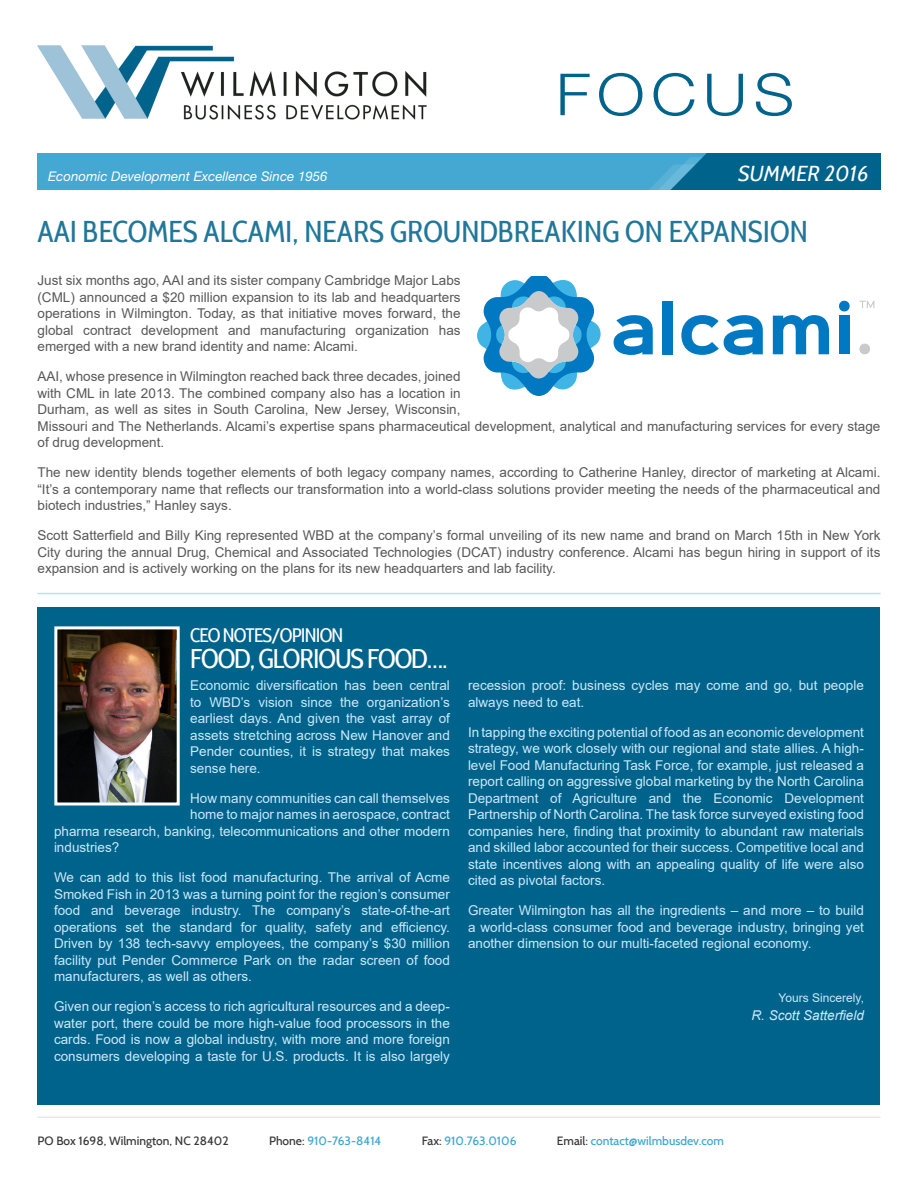
<style>
.page{position:relative;width:918px;height:1188px;background:#fff}
.page>*{position:absolute;margin:0;border:0;box-sizing:border-box;transform-origin:0 0}
.t1{font:300 58.05px "Helvetica Neue";letter-spacing:.1em;color:#00638c;scale:1.11 1}
.t2{font:30px "Cabin Condensed";color:#217799}
.t3{font:27px "Cabin Condensed";letter-spacing:-.04em;color:#fff}
.t4{font:italic 21.6px "Cabin";color:#fff}
.t5{font:19.5px "Cabin Condensed";letter-spacing:-.04em;color:#fff}
.t6{font:13.5px/16.5px "Arial";color:#cce9fa;text-align:justify}
.t7{font:13.5px/16.5px "Arial";color:#585858;text-align:justify}
.t8{font:italic 13.5px "Arial";color:#cce9fa}
.t9{font:italic 13.35px "Helvetica Neue";color:#fff}
.t10{font:500 12px "Cabin";color:#40a7d2}
.t11{font:500 12px "Cabin";color:#3a3a3a}
.t12{font:12px "Arial";color:#cce9fa}
.s1{color:#3a3a3a}
</style>
<div class="page">
<img style="left:38px;top:45px;width:389px;height:75px">
<img style="left:38px;top:153px;width:842px;height:37px">
<hr style="left:38px;top:1117px;width:842px;height:1px;background:#e1e1e1">
<div style="left:38px;top:608px;width:842px;height:497px;background:#00638c"></div>
<hr style="left:38px;top:593px;width:842px;height:1px;background:#b3e3fe">
<img style="left:58px;top:630px;width:118px;height:172px">
<div style="left:54px;top:626px;width:126px;height:180px;border:3px solid #fff"></div>
<div style="left:859px;top:344px;width:11px;height:10px;background:#c9cacc;border-radius:50%"></div>
<svg style="left:614px;top:315px;width:39px;height:40px"></svg>
<div style="left:663px;top:301px;width:10px;height:53px;background:#0079c2"></div>
<svg style="left:681px;top:315px;width:82px;height:40px"></svg>
<svg style="left:773px;top:315px;width:56px;height:39px"></svg>
<div style="left:839px;top:301px;width:11px;height:10px;background:#0079c2;border-radius:50%"></div>
<div style="left:839px;top:316px;width:10px;height:38px;background:#0079c2"></div>
<svg style="left:477px;top:276px;width:124px;height:120px"></svg>
<svg style="left:859px;top:301px;width:15px;height:7px"></svg>
<h1 class="t1" style="left:556px;top:59px;width:216px">FOCUS</h1>
<p class="t9" style="left:48px;top:168px;width:281px">Economic Development Excellence Since 1956</p>
<h3 class="t4" style="left:738px;top:160px;width:132px">SUMMER 2016</h3>
<p class="t2" style="left:38px;top:213px;width:772px">AAI BECOMES ALCAMI, NEARS GROUNDBREAKING ON EXPANSION</p>
<p class="t7" style="left:38px;top:272px;width:425px">Just six months ago, AAI and its sister company Cambridge Major Labs (CML) announced a $20 million expansion to its lab and headquarters operations in Wilmington. Today, as that initiative moves forward, the global contract development and manufacturing organization has emerged with a new brand identity and name: Alcami.</p>
<p class="t7" style="left:38px;top:368px;width:844px;text-align:left">AAI, whose presence in Wilmington reached back three decades, joined<br>with CML in late 2013. The combined company also has a location in<br>Durham, as well as sites in South Carolina, New Jersey, Wisconsin,<br>Missouri and The Netherlands. Alcami’s expertise spans pharmaceutical development, analytical and manufacturing services for every stage of drug development.</p>
<p class="t7" style="left:38px;top:464px;width:844px">The new identity blends together elements of both legacy company names, according to Catherine Hanley, director of marketing at Alcami. “It’s a contemporary name that reflects our transformation into a world-class solutions provider meeting the needs of the pharmaceutical and biotech industries,” Hanley says.</p>
<p class="t7" style="left:38px;top:527px;width:844px">Scott Satterfield and Billy King represented WBD at the company’s formal unveiling of its new name and brand on March 15th in New York City during the annual Drug, Chemical and Associated Technologies (DCAT) industry conference. Alcami has begun hiring in support of its expansion and is actively working on the plans for its new headquarters and lab facility.</p>
<p class="t5" style="left:190px;top:623px;width:155px">CEO NOTES/OPINION</p>
<p class="t3" style="left:190px;top:642px;width:259px">FOOD, GLORIOUS FOOD….</p>
<p class="t6" style="left:190px;top:677px;width:261px">Economic diversification has been central to WBD’s vision since the organization’s earliest days. And given the vast array of assets stretching across New Hanover and Pender counties, it is strategy that makes sense here.</p>
<p class="t6" style="left:190px;top:790px;width:261px">How many communities can call themselves</p>
<p class="t6" style="left:190px;top:806px;width:261px">home to major names in aerospace, contract</p>
<p class="t6" style="left:54px;top:823px;width:397px">pharma research, banking, telecommunications and other modern</p>
<p class="t6" style="left:54px;top:839px;width:67px">industries?</p>
<p class="t6" style="left:54px;top:869px;width:397px">We can add to this list food manufacturing. The arrival of Acme Smoked Fish in 2013 was a turning point for the region’s consumer food and beverage industry. The company’s state-of-the-art operations set the standard for quality, safety and efficiency.<br>Driven by 138 tech-savvy employees, the company’s $30 million facility put Pender Commerce Park on the radar screen of food manufacturers, as well as others.</p>
<p class="t6" style="left:54px;top:998px;width:397px">Given our region’s access to rich agricultural resources and a deep&shy;water port, there could be more high-value food processors in the cards. Food is now a global industry, with more and more foreign consumers developing a taste for U.S. products. It is also largely</p>
<p class="t6" style="left:468px;top:677px;width:397px">recession proof: business cycles may come and go, but people always need to eat.</p>
<p class="t6" style="left:468px;top:724px;width:398px">In tapping the exciting potential of food as an economic development strategy, we work closely with our regional and state allies. A high&shy;level Food Manufacturing Task Force, for example, just released a report calling on aggressive global marketing by the North Carolina Department of Agriculture and the Economic Development Partnership of North Carolina. The task force surveyed existing food companies here, finding that proximity to abundant raw materials and skilled labor accounted for their success. Competitive local and state incentives along with an appealing quality of life were also cited as pivotal factors.</p>
<p class="t6" style="left:468px;top:902px;width:397px">Greater Wilmington has all the ingredients – and more – to build a world-class consumer food and beverage industry, bringing yet another dimension to our multi-faceted regional economy.</p>
<p class="t12" style="left:779px;top:990px;width:87px">Yours Sincerely,</p>
<p class="t8" style="left:751px;top:1007px;width:114px">R. Scott Satterfield</p>
<p class="t11" style="left:38px;top:1134px;width:193px">PO Box 1698, Wilmington, NC 28402</p>
<p class="t10" style="left:269px;top:1134px;width:114px"><span class="s1">Phone:</span> 910-763-8414</p>
<p class="t10" style="left:422px;top:1134px;width:96px"><span class="s1">Fax:</span> 910.763.0106</p>
<p class="t10" style="left:557px;top:1134px;width:168px"><span class="s1">Email:</span> contact@wilmbusdev.com</p>
</div>
